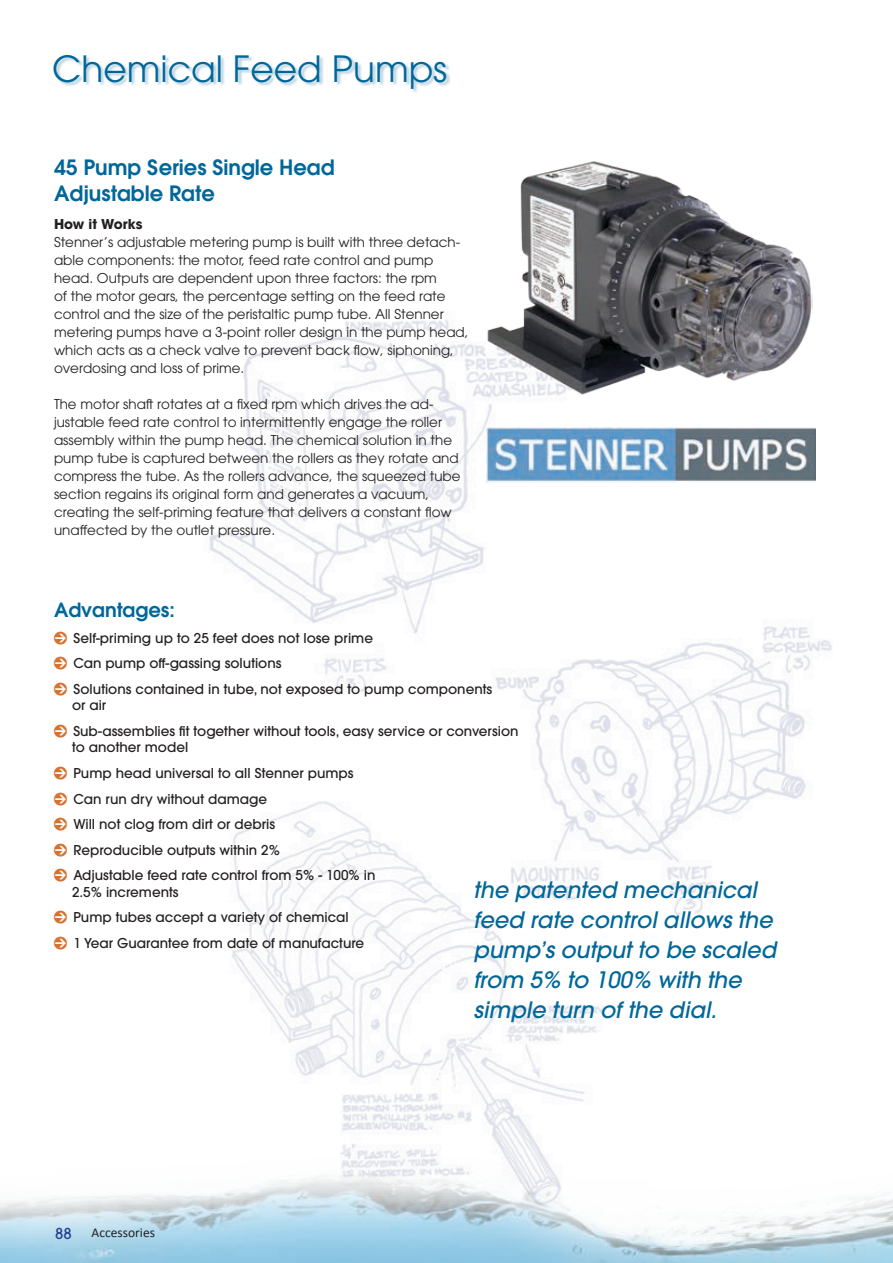
<style>
.page{position:relative;width:893px;height:1263px;background:#fff}
.page>*{position:absolute;margin:0;border:0;box-sizing:border-box;transform-origin:0 0}
.t1{font:36px "ITC Avant Garde Std";color:#01679a}
.t2{font:italic 500 22.5px/30px "ITC Avant Garde Std";color:#01679a}
.t3{font:600 21px/25.5px "ITC Avant Garde Std";color:#01679a}
.t4{font:600 19.5px "ITC Avant Garde Std";color:#01679a}
.t5{font:500 15px "ITC Avant Garde Std";color:#25408f}
.t6{font:13.5px/18px "ITC Avant Garde Std";color:#231f20}
.t7{font:500 13.5px/25.5px "ITC Avant Garde Std";color:#231f20}
.t8{font:13.5px "Calibri";color:#231f20}
.t9{font:700 13.5px "ITC Avant Garde Std";color:#231f20}
.s1{font-family:"Pointers";font-weight:400;font-size:16.5px;color:#d5722e}
</style>
<div class="page">
<img style="left:209px;top:294px;width:623px;height:815px">
<img style="left:486px;top:428px;width:330px;height:54px">
<img style="left:487px;top:161px;width:325px;height:236px">
<img style="left:0;top:1109px;width:893px;height:154px">
<div style="left:54px;top:55px;width:397px;height:39px;background:#0c6191;opacity:.31"></div>
<h1 class="t1" style="left:52px;top:47px;width:397px">Chemical Feed Pumps</h1>
<h3 class="t3" style="left:54px;top:155px;width:282px">45 Pump Series Single Head<br>Adjustable Rate</h3>
<p class="t9" style="left:54px;top:215px;width:90px">How it Works</p>
<p class="t6" style="left:54px;top:233px;width:416px">Stenner’s adjustable metering pump is built with three detach&shy;able components: the motor, feed rate control and pump head. Outputs are dependent upon three factors: the rpm<br>of the motor gears, the percentage setting on the feed rate control and the size of the peristaltic pump tube. All Stenner metering pumps have a 3-point roller design in the pump head, which acts as a check valve to prevent back flow, siphoning, overdosing and loss of prime.</p>
<p class="t6" style="left:54px;top:395px;width:408px">The motor shaft rotates at a fixed rpm which drives the ad&shy;justable feed rate control to intermittently engage the roller assembly within the pump head. The chemical solution in the pump tube is captured between the rollers as they rotate and compress the tube. As the rollers advance, the squeezed tube section regains its original form and generates a vacuum, creating the self-priming feature that delivers a constant flow unaffected by the outlet pressure.</p>
<h3 class="t4" style="left:54px;top:597px;width:122px">Advantages:</h3>
<p class="t7" style="left:54px;top:625px;width:440px"><span class="s1">0</span> Self-priming up to 25 feet does not lose prime<br><span class="s1">0</span> Can pump off-gassing solutions<br><span class="s1">0</span> Solutions contained in tube, not exposed to pump components</p>
<p class="t7" style="left:54px;top:693px;width:466px;text-indent:18px">or air<br><span class="s1">0</span> Sub-assemblies fit together without tools, easy service or conversion</p>
<p class="t7" style="left:54px;top:735px;width:323px;text-indent:18px">to another model<br><span class="s1">0</span> Pump head universal to all Stenner pumps<br><span class="s1">0</span> Can run dry without damage<br><span class="s1">0</span> Will not clog from dirt or debris<br><span class="s1">0</span> Reproducible outputs within 2%<br><span class="s1">0</span> Adjustable feed rate control from 5% - 100% in</p>
<p class="t7" style="left:54px;top:879px;width:312px;text-indent:18px">2.5% increments<br><span class="s1">0</span> Pump tubes accept a variety of chemical<br><span class="s1">0</span> 1 Year Guarantee from date of manufacture</p>
<h2 class="t2" style="left:474px;top:875px;width:304px">the patented mechanical feed rate control allows the pump’s output to be scaled from 5% to 100% with the simple turn of the dial.</h2>
<p class="t5" style="left:55px;top:1224px;width:18px">88</p>
<p class="t8" style="left:92px;top:1224px;width:65px">Accessories</p>
</div>
